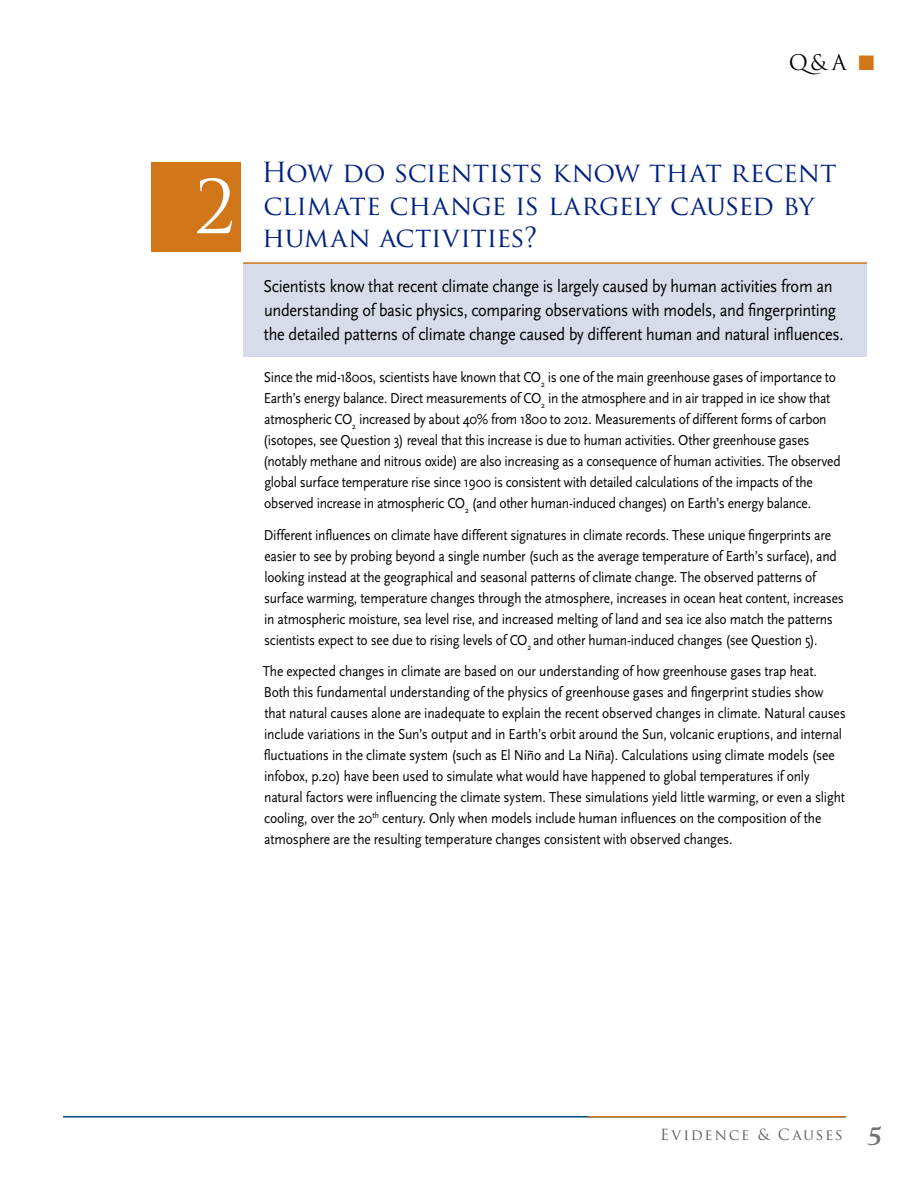
<style>
.page{position:relative;width:918px;height:1188px;background:#fff}
.page>*{position:absolute;margin:0;border:0;box-sizing:border-box;transform-origin:0 0}
.t1{font:72px "Trajan Pro";color:#fff}
.t2{font:27px/32.4px "Trajan Pro";letter-spacing:-.015em;color:#002181}
.t3{font:21px "Trajan Pro";color:#000}
.t4{font:18px/24px "Scala Sans";letter-spacing:-.02em;color:#000;scale:.9 1}
.t5{font:15px/21px "Scala Sans";letter-spacing:-.015em;color:#000;scale:.9 1}
.t6{font:15px "Trajan Pro";letter-spacing:.115em;color:#5e5e5f}
.s1{color:#d17719}
.s2{font-family:"Goudy Std";font-weight:700;font-style:italic;font-size:27px;color:#727273}
</style>
<div class="page">
<hr style="left:63px;top:1116px;width:783px;height:2px;background:#004978">
<hr style="left:588px;top:1116px;width:258px;height:2px;background:#d17719">
<div style="left:243px;top:263px;width:624px;height:93px;background:#d7dcea"></div>
<hr style="left:243px;top:262px;width:624px;height:2px;background:#d17719">
<div style="left:152px;top:162px;width:90px;height:90px;background:#d17719"></div>
<h3 class="t3" style="left:789px;top:49px;width:87px">Q&amp; A <span class="s1">■</span></h3>
<h1 class="t1" style="left:194px;top:161px;width:43px">2</h1>
<h2 class="t2" style="left:262px;top:156px;width:576px">How do scientists know that recent climate change is largely caused by human activities?</h2>
<p class="t4" style="left:264px;top:275px;width:646px">Scientists know that recent climate change is largely caused by human activities from an understanding of basic physics, comparing observations with models, and fingerprinting the detailed patterns of climate change caused by different human and natural influences.</p>
<p class="t5" style="left:263px;top:367px;width:643px">Since the mid-1800s, scientists have known that CO<sub>2</sub> is one of the main greenhouse gases of importance to Earth’s energy balance. Direct measurements of CO<sub>2</sub> in the atmosphere and in air trapped in ice show that atmospheric CO<sub>2</sub> increased by about 40% from 1800 to 2012. Measurements of different forms of carbon (isotopes, see Question 3) reveal that this increase is due to human activities. Other greenhouse gases (notably methane and nitrous oxide) are also increasing as a consequence of human activities. The observed global surface temperature rise since 1900 is consistent with detailed calculations of the impacts of the observed increase in atmospheric CO<sub>2</sub> (and other human-induced changes) on Earth’s energy balance.</p>
<p class="t5" style="left:264px;top:524px;width:646px">Different influences on climate have different signatures in climate records. These unique fingerprints are easier to see by probing beyond a single number (such as the average temperature of Earth’s surface), and looking instead at the geographical and seasonal patterns of climate change. The observed patterns of surface warming, temperature changes through the atmosphere, increases in ocean heat content, increases in atmospheric moisture, sea level rise, and increased melting of land and sea ice also match the patterns scientists expect to see due to rising levels of CO<sub>2</sub> and other human-induced changes (see Question 5).</p>
<p class="t5" style="left:263px;top:661px;width:649px">The expected changes in climate are based on our understanding of how greenhouse gases trap heat.<br>Both this fundamental understanding of the physics of greenhouse gases and fingerprint studies show that natural causes alone are inadequate to explain the recent observed changes in climate. Natural causes include variations in the Sun’s output and in Earth’s orbit around the Sun, volcanic eruptions, and internal fluctuations in the climate system (such as El Niño and La Niña). Calculations using climate models (see infobox, p.20) have been used to simulate what would have happened to global temperatures if only natural factors were influencing the climate system. These simulations yield little warming, or even a slight cooling, over the 20<sup>th</sup> century. Only when models include human influences on the composition of the atmosphere are the resulting temperature changes consistent with observed changes.</p>
<p class="t6" style="left:660px;top:1125px;width:224px">Evidence &amp; Causes <span class="s2">5</span></p>
</div>
